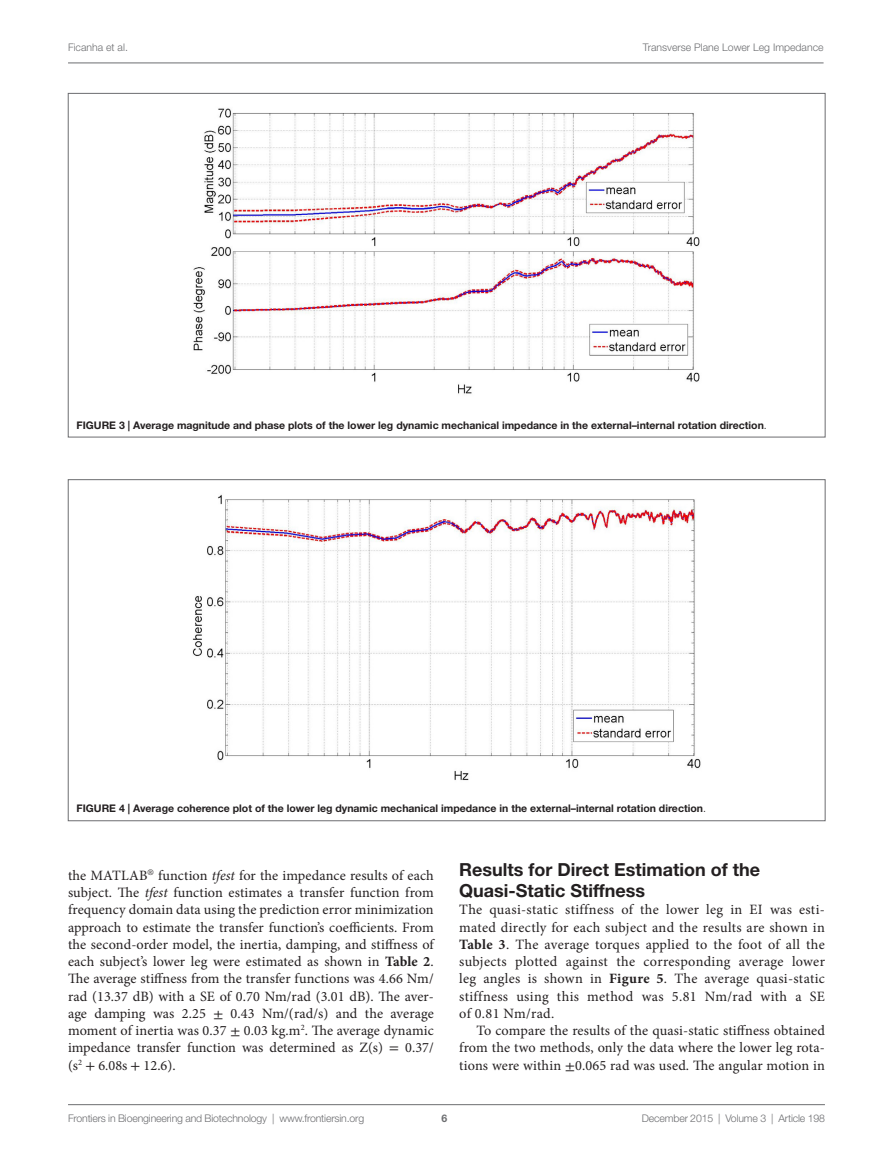
<style>
.page{position:relative;width:893px;height:1170px;background:#fff}
.page>*{position:absolute;margin:0;border:0;box-sizing:border-box;transform-origin:0 0}
.t1{font:700 18px/21px "Helvetica Neue LT Std";color:#231f20}
.t2{font:14.25px/17.2px "Minion Pro";letter-spacing:.01em;color:#231f20;text-align:justify}
.t3{font:700 10.5px "Helvetica Neue LT Std";color:#231f20}
.t4{font:300 10.5px "Helvetica Neue LT Std";letter-spacing:-.015em;color:#6c6d70}
.t5{font:700 10.5px "Helvetica Neue LT Std";color:#6c6d70}
.s1{font-weight:300}
.s2{font-style:italic}
.s3{font-weight:700}
.s4{font-family:"STIX General"}
</style>
<div class="page">
<img style="left:192px;top:494px;width:509px;height:287px">
<img style="left:193px;top:108px;width:507px;height:286px">
<hr style="left:68px;top:1104px;width:757px;height:1px;background:#6c6d70">
<hr style="left:68px;top:63px;width:756px;height:1px;background:#6c6d70">
<p class="t4" style="left:68px;top:41px;width:61px">Ficanha et al.</p>
<p class="t4" style="left:643px;top:41px;width:182px">Transverse Plane Lower Leg Impedance</p>
<p class="t3" style="left:77px;top:418px;width:692px">FIG URE 3 | Average magnitude and phase plots of the lower leg dynamic mechanical impedance in the external–internal rotation direction<span class="s1">.</span></p>
<p class="t3" style="left:77px;top:802px;width:631px">FIG URE 4 | Average coherence plot of the lower leg dynamic mechanical impedance in the external–internal rotation direction<span class="s1">.</span></p>
<p class="t2" style="left:68px;top:866px;width:367px">the MATLAB<sup>®</sup> function <span class="s2">tfest</span> for the impedance results of each subject. The <span class="s2">tfest</span> function estimates a transfer function from frequency domain data using the prediction error minimization approach to estimate the transfer function’s coefficients. From the second-order model, the inertia, damping, and stiffness of each subject’s lower leg were estimated as shown in <span class="s3">Table 2</span>.<br>The average stiffness from the transfer functions was 4.66 Nm/ rad (13.37 dB) with a SE of 0.70 Nm/rad (3.01 dB). The aver&shy;age damping was 2.25 <span class="s4">±</span> 0.43 Nm/(rad/s) and the average moment of inertia was 0.37 <span class="s4">±</span> 0.03 kg.m<sup>2</sup>. The average dynamic impedance transfer function was determined as Z(s) <span class="s4">=</span> 0.37/ (s<sup>2</sup> <span class="s4">+</span> 6.08s <span class="s4">+</span> 12.6).</p>
<p class="t1" style="left:459px;top:858px;width:302px">Results for Direct Estimation of the<br>Quasi-Static Stiffness</p>
<p class="t2" style="left:459px;top:901px;width:367px">The quasi-static stiffness of the lower leg in EI was esti&shy;mated directly for each subject and the results are shown in <span class="s3">Table 3</span>. The average torques applied to the foot of all the subjects plotted against the corresponding average lower leg angles is shown in <span class="s3">Figure 5</span>. The average quasi-static stiffness using this method was 5.81 Nm/rad with a SE of 0.81 Nm/rad.</p>
<p class="t2" style="left:459px;top:1021px;width:367px;text-indent:17px">To compare the results of the quasi-static stiffness obtained from the two methods, only the data where the lower leg rota&shy;tions were within <span class="s4">±</span>0.065 rad was used. The angular motion in</p>
<p class="t4" style="left:68px;top:1111px;width:298px">Frontiers in Bioengineering and Biotechnology | www.frontiersin.org</p>
<p class="t5" style="left:441px;top:1111px;width:7px">6</p>
<p class="t4" style="left:642px;top:1111px;width:184px">December 2015 | Volume 3 | Article 198</p>
</div>
